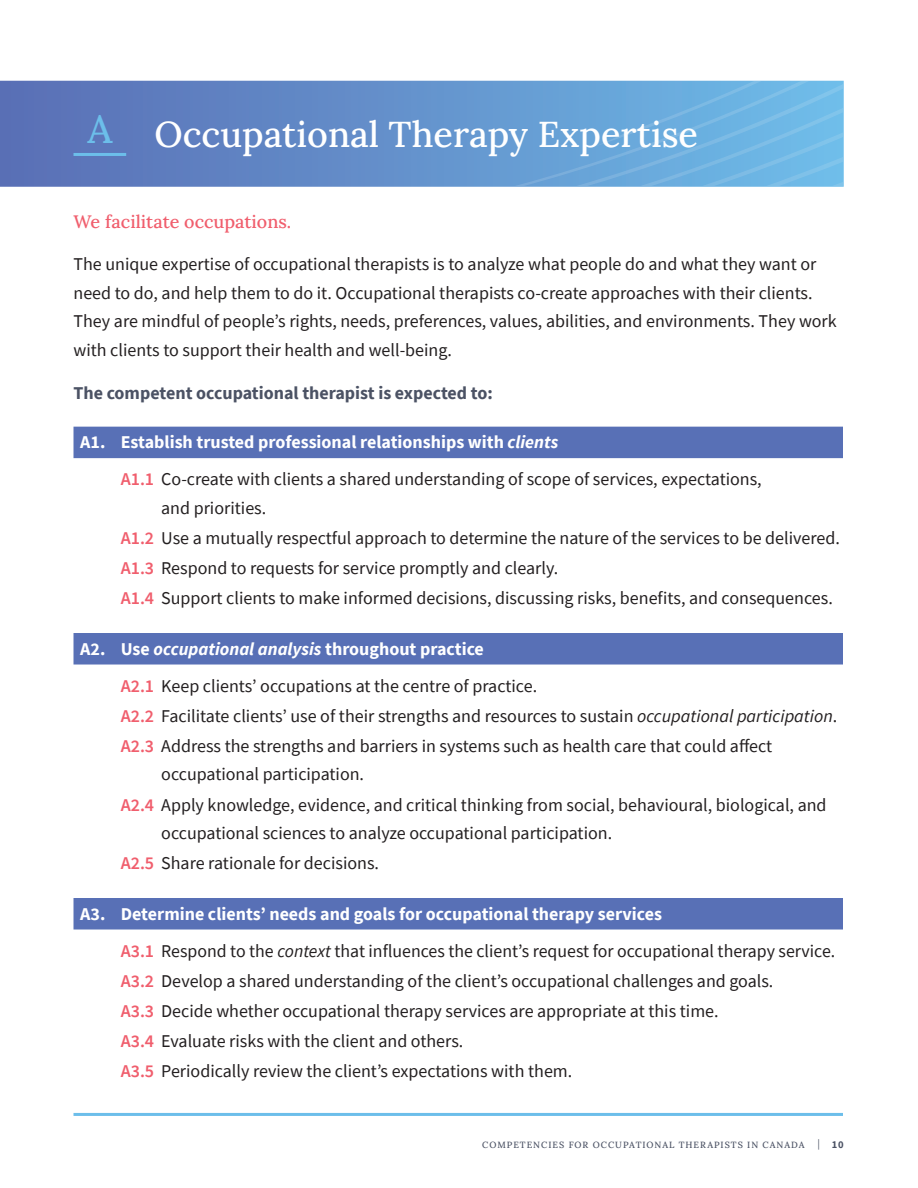
<style>
.page{position:relative;width:918px;height:1188px;background:#fff}
.page>*{position:absolute;margin:0;border:0;box-sizing:border-box;transform-origin:0 0}
.t1{font:500 39px "Lora";color:#6cbeea}
.t2{font:500 36px "Lora";color:#fff}
.t3{font:18px/30.2px "Source Sans Pro";color:#231f20}
.t4{font:700 18px "Source Sans Pro";color:#4b5264}
.t5{font:500 18px "Lora";color:#f05e6d}
.t6{font:700 10.5px "Source Sans Pro";color:#4b5264}
.t7{font:500 9px "Lora";letter-spacing:.11em;color:#4b5264}
.s1{font-weight:700;color:#fff}
.s2{font-weight:700;font-style:italic;color:#fff}
.s3{font-weight:600;color:#f05e6d}
.s4{font-style:italic}
.s5{font-weight:400}
</style>
<div class="page">
<svg style="left:3px;top:84px;width:467px;height:100px;background:#5f82c2"></svg>
<div style="left:74px;top:427px;width:769px;height:31px;background:#5870b6"></div>
<div style="left:74px;top:633px;width:769px;height:32px;background:#5870b6"></div>
<div style="left:74px;top:898px;width:769px;height:32px;background:#5870b6"></div>
<hr style="left:74px;top:1113px;width:769px;height:3px;background:#6cbeea">
<hr style="left:74px;top:153px;width:52px;height:3px;background:#6cbeea">
<svg style="left:470px;top:81px;width:373px;height:105px;background:#6babdd"></svg>
<h1 class="t1" style="left:87px;top:100px;width:26px">A</h1>
<h2 class="t2" style="left:154px;top:107px;width:545px">Occupational Therapy Expertise</h2>
<p class="t5" style="left:74px;top:208px;width:219px">We facilitate occupations.</p>
<p class="t3" style="left:74px;top:250px;width:765px;line-height:28.5px">The unique expertise of occupational therapists is to analyze what people do and what they want or need to do, and help them to do it. Occupational therapists co-create approaches with their clients.<br>They are mindful of people’s rights, needs, preferences, values, abilities, and environments. They work with clients to support their health and well-being.</p>
<p class="t4" style="left:74px;top:381px;width:421px">The competent occupational therapist is expected to:</p>
<p class="t3" style="left:121px;top:424px;width:643px;line-height:37.2px;text-indent:-40px"><span class="s1">A1. Establish trusted professional relationships with</span> <span class="s2">clients<br></span><span class="s3">A1.1</span> Co-create with clients a shared understanding of scope of services, expectations,</p>
<p class="t3" style="left:121px;top:493px;width:721px;text-indent:40px">and priorities.<br><span class="s3">A1.2</span> Use a mutually respectful approach to determine the nature of the services to be delivered.<br><span class="s3">A1.3</span> Respond to requests for service promptly and clearly.<br><span class="s3">A1.4</span> Support clients to make informed decisions, discussing risks, benefits, and consequences.</p>
<p class="t3" style="left:121px;top:630px;width:418px;line-height:37.2px;text-indent:-40px"><span class="s1">A2. Use</span> <span class="s2">occupational analysis</span> <span class="s1">throughout practice<br></span><span class="s3">A2.1</span> Keep clients’ occupations at the centre of practice.</p>
<p class="t3" style="left:121px;top:701px;width:718px"><span class="s3">A2.2</span> Facilitate clients’ use of their strengths and resources to sustain <span class="s4">occupational participation</span>.<br><span class="s3">A2.3</span> Address the strengths and barriers in systems such as health care that could affect</p>
<p class="t3" style="left:121px;top:759px;width:707px;text-indent:40px">occupational participation.<br><span class="s3">A2.4</span> Apply knowledge, evidence, and critical thinking from social, behavioural, biological, and</p>
<p class="t3" style="left:121px;top:818px;width:493px;text-indent:40px">occupational sciences to analyze occupational participation.<br><span class="s3">A2.5</span> Share rationale for decisions.</p>
<p class="t3" style="left:121px;top:895px;width:716px;line-height:37.2px;text-indent:-40px"><span class="s1">A3. Determine clients’ needs and goals for occupational therapy services<br></span><span class="s3">A3.1</span> Respond to the <span class="s4">context</span> that influences the client’s request for occupational therapy service.</p>
<p class="t3" style="left:121px;top:966px;width:654px"><span class="s3">A3.2</span> Develop a shared understanding of the client’s occupational challenges and goals.<br><span class="s3">A3.3</span> Decide whether occupational therapy services are appropriate at this time.<br><span class="s3">A3.4</span> Evaluate risks with the client and others.<br><span class="s3">A3.5</span> Periodically review the client’s expectations with them.</p>
<p class="t7" style="left:482px;top:1138px;width:324px">COMPETENCIES FOR OCCUPATIONAL THERAPISTS IN CANADA</p>
<p class="t6" style="left:818px;top:1137px;width:28px"><span class="s5">|</span> 10</p>
</div>
